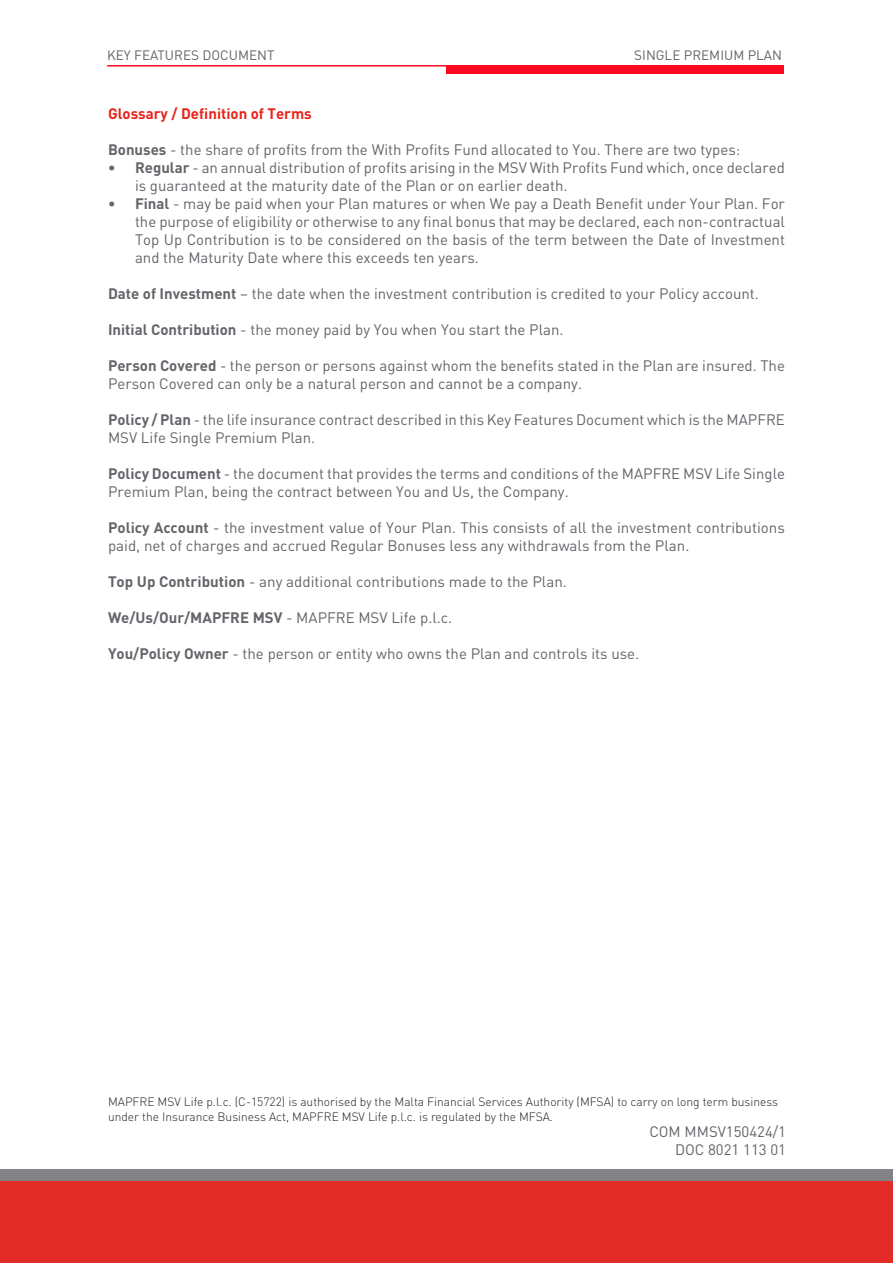
<style>
.page{position:relative;width:893px;height:1263px;background:#fff}
.page>*{position:absolute;margin:0;border:0;box-sizing:border-box;transform-origin:0 0}
.Body{font:15px/18px "DIN Pro";color:#63656a}
.Heading_1{font:700 15px "DIN Pro";color:#e72419}
.t1{font:13.5px "DIN Pro";color:#63656a}
.t2{font:300 12px/14.4px "DIN Pro";color:#231f20}
.s1{font-weight:700}
</style>
<div class="page">
<div style="left:0;top:1170px;width:893px;height:11px;background:#828387"></div>
<div style="left:0;top:1181px;width:893px;height:82px;background:#e32c27"></div>
<hr style="left:107px;top:65px;width:339px;height:2px;background:#fd0a20">
<div style="left:446px;top:65px;width:338px;height:8px;background:#fd0a20"></div>
<p class="t1" style="left:107px;top:44px;width:169px">KEY FEATURES DOCUMENT</p>
<p class="t1" style="left:634px;top:44px;width:149px">SINGLE PREMIUM PLAN</p>
<p class="Heading_1" style="left:108px;top:101px;width:205px">Glossary / Definition of Terms</p>
<p class="Body" style="left:108px;top:139px;width:634px"><span class="s1">Bonuses</span> - the share of profits from the With Profits Fund allocated to You. There are two types:</p>
<p class="Body" style="left:135px;top:157px;width:651px;text-indent:-27px"><span class="s1">• Regular</span> - an annual distribution of profits arising in the MSV With Profits Fund which, once declared is guaranteed at the maturity date of the Plan or on earlier death.</p>
<p class="Body" style="left:135px;top:193px;width:651px;text-align:justify;text-indent:-27px"><span class="s1">• Final</span> - may be paid when your Plan matures or when We pay a Death Benefit under Your Plan. For the purpose of eligibility or otherwise to any final bonus that may be declared, each non-contractual Top Up Contribution is to be considered on the basis of the term between the Date of Investment and the Maturity Date where this exceeds ten years.</p>
<p class="Body" style="left:108px;top:283px;width:652px"><span class="s1">Date of Investment</span> – the date when the investment contribution is credited to your Policy account.</p>
<p class="Body" style="left:108px;top:319px;width:457px"><span class="s1">Initial Contribution</span> - the money paid by You when You start the Plan.</p>
<p class="Body" style="left:108px;top:355px;width:678px"><span class="s1">Person Covered</span> - the person or persons against whom the benefits stated in the Plan are insured. The<br>Person Covered can only be a natural person and cannot be a company.</p>
<p class="Body" style="left:108px;top:409px;width:678px"><span class="s1">Policy / Plan</span> - the life insurance contract described in this Key Features Document which is the MAPFRE<br>MSV Life Single Premium Plan.</p>
<p class="Body" style="left:108px;top:463px;width:678px"><span class="s1">Policy Document</span> - the document that provides the terms and conditions of the MAPFRE MSV Life Single<br>Premium Plan, being the contract between You and Us, the Company.</p>
<p class="Body" style="left:108px;top:517px;width:678px"><span class="s1">Policy Account</span> - the investment value of Your Plan. This consists of all the investment contributions paid, net of charges and accrued Regular Bonuses less any withdrawals from the Plan.</p>
<p class="Body" style="left:108px;top:571px;width:460px"><span class="s1">Top Up Contribution</span> - any additional contributions made to the Plan.</p>
<p class="Body" style="left:108px;top:607px;width:346px"><span class="s1">We/Us/Our/MAPFRE MSV</span> - MAPFRE MSV Life p.l.c.</p>
<p class="Body" style="left:108px;top:643px;width:533px"><span class="s1">You/Policy Owner</span> - the person or entity who owns the Plan and controls its use.</p>
<p class="t2" style="left:108px;top:1094px;width:672px">MAPFRE MSV Life p.l.c. (C-15722) is authorised by the Malta Financial Services Authority (MFSA) to carry on long term business under the Insurance Business Act, MAPFRE MSV Life p.l.c. is regulated by the MFSA.</p>
<p class="Body" style="left:649px;top:1121px;width:138px">COM MMSV150424/1</p>
<p class="Body" style="left:675px;top:1139px;width:112px">DOC 8021 113 01</p>
</div>
